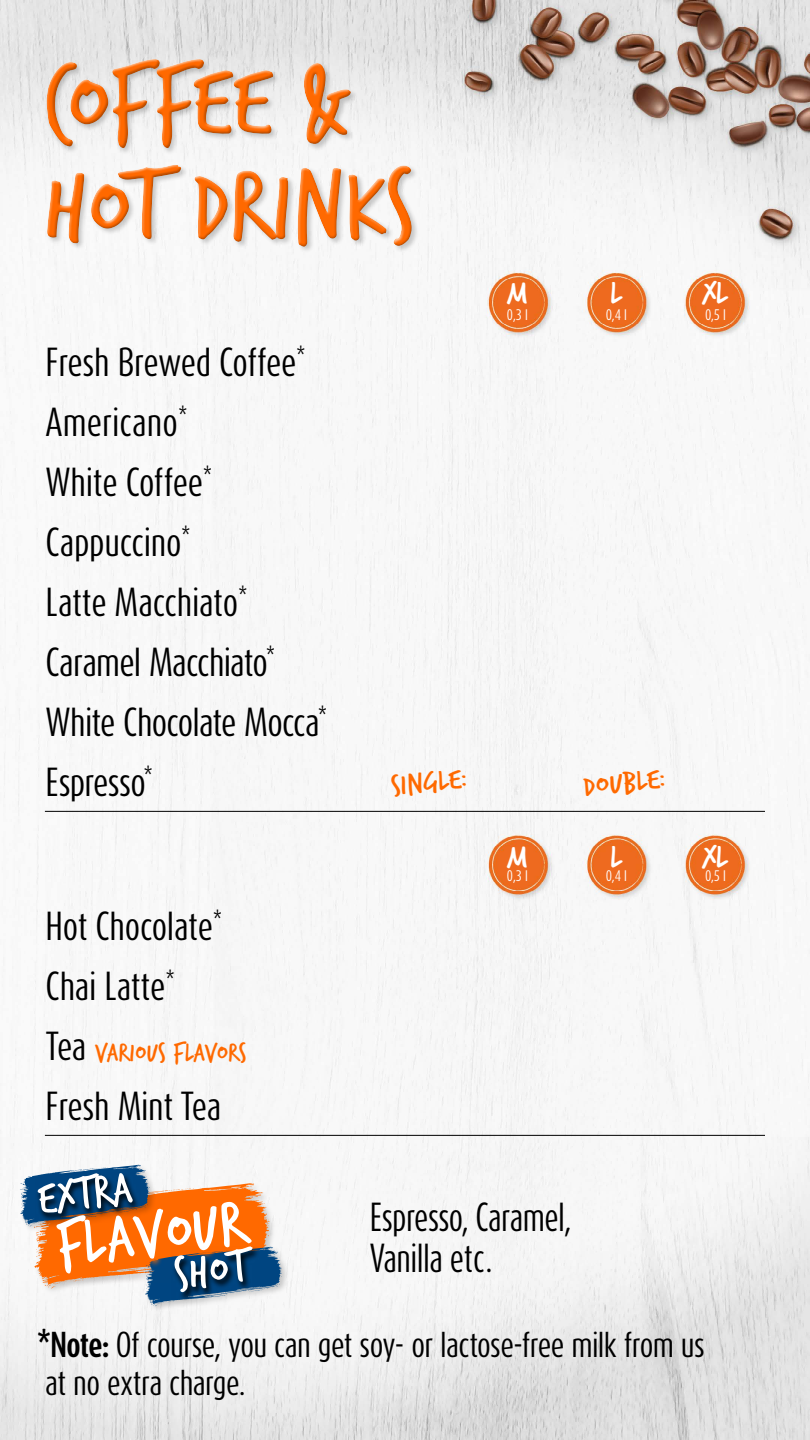
<style>
.page{position:relative;width:810px;height:1440px;background:#fff}
.page>*{position:absolute;margin:0;border:0;box-sizing:border-box;transform-origin:0 0}
.t1{font:106.05px/104.2px "Trash Hand";letter-spacing:.01em;color:#ff6900}
.t2{font:66.97px "Trash Hand";color:#fff}
.t3{font:48.53px "Trash Hand";color:#fff}
.t4{font:33.75px/60px "Dax Compact OT";letter-spacing:-.02em;color:#000}
.t5{font:33.75px/40.5px "Dax Compact OT";letter-spacing:-.02em;color:#000;scale:.93 1}
.t6{font:33.75px "Trash Hand";color:#fff;scale:1.12 1}
.t7{font:30px/37.5px "Dax Compact OT";letter-spacing:-.02em;color:#000}
.t8{font:30px "Trash Hand";color:#ff6900;scale:1.12 1}
.t9{font:27.75px "Trash Hand";letter-spacing:.02em;color:#ff6900}
.t10{font:12.75px "Dax Compact OT";color:#fff}
.s1{font-family:"Dax Compact OT";font-size:33.75px;color:#000}
.s2{font-weight:700}
</style>
<div class="page">
<img style="left:0;top:0;width:810px;height:1440px">
<div style="left:19px;top:1163px;width:139px;height:72px;background:#f8f8f8"></div>
<div style="left:144px;top:1245px;width:146px;height:69px;background:#000;opacity:.2"></div>
<svg style="left:20px;top:1165px;width:262px;height:141px"></svg>
<svg style="left:35px;top:1172px;width:105px;height:51px"></svg>
<svg style="left:54px;top:1201px;width:205px;height:82px;fill:#ff6900"></svg>
<svg style="left:172px;top:1246px;width:88px;height:55px"></svg>
<hr style="left:45px;top:811px;width:324px;height:1px;background:#000">
<hr style="left:369px;top:811px;width:99px;height:1px;background:#000">
<hr style="left:468px;top:811px;width:99px;height:1px;background:#000">
<hr style="left:567px;top:811px;width:99px;height:1px;background:#000">
<hr style="left:666px;top:811px;width:99px;height:1px;background:#000">
<hr style="left:45px;top:1135px;width:324px;height:1px;background:#000">
<hr style="left:369px;top:1135px;width:99px;height:1px;background:#000">
<hr style="left:468px;top:1135px;width:99px;height:1px;background:#000">
<hr style="left:567px;top:1135px;width:99px;height:1px;background:#000">
<hr style="left:666px;top:1135px;width:99px;height:1px;background:#000">
<div style="left:45px;top:58px;width:313px;height:98px;background:#f5f5f5"></div>
<div style="left:42px;top:55px;width:311px;height:91px;background:#fff;opacity:.75"></div>
<div style="left:47px;top:59px;width:308px;height:93px;background:#000;opacity:.3"></div>
<div style="left:46px;top:164px;width:373px;height:90px;background:#f8f8f8"></div>
<div style="left:43px;top:161px;width:370px;height:84px;background:#f7f7f7"></div>
<div style="left:45px;top:165px;width:371px;height:86px;background:#000;opacity:.3"></div>
<h1 class="t1" style="left:45px;top:54px;width:371px">COFFEE &amp;<br>HOT DRINKS</h1>
<p class="t6" style="left:507px;top:277px;width:20px">M</p>
<p class="t6" style="left:611px;top:277px;width:12px">L</p>
<p class="t6" style="left:703px;top:277px;width:24px">XL</p>
<p class="t10" style="left:507px;top:306px;width:23px">0,3 l</p>
<p class="t10" style="left:606px;top:306px;width:23px">0,4 l</p>
<p class="t10" style="left:705px;top:306px;width:22px">0,5 l</p>
<p class="t4" style="left:46px;top:332px;width:283px">Fresh Brewed Coffee<sup>*<br></sup>Americano<sup>*<br></sup>White Coffee<sup>*<br></sup>Cappuccino<sup>*<br></sup>Latte Macchiato<sup>*<br></sup>Caramel Macchiato<sup>*<br></sup>White Chocolate Mocca<sup>*<br></sup>Espresso<sup>*</sup></p>
<p class="t4" style="left:46px;top:896px;width:178px">Hot Chocolate<sup>*<br></sup>Chai Latte<sup>*</sup></p>
<p class="t9" style="left:46px;top:1038px;width:202px"><span class="s1">Tea</span> VARIOUS FLAVORS</p>
<p class="t4" style="left:46px;top:1076px;width:177px">Fresh Mint Tea</p>
<p class="t8" style="left:390px;top:772px;width:69px;rotate:-6deg">Single:</p>
<p class="t8" style="left:582px;top:772px;width:75px;rotate:-6deg">Double:</p>
<p class="t6" style="left:507px;top:841px;width:20px">M</p>
<p class="t6" style="left:611px;top:841px;width:12px">L</p>
<p class="t6" style="left:703px;top:841px;width:24px">XL</p>
<p class="t10" style="left:507px;top:868px;width:23px">0,3 l</p>
<p class="t10" style="left:606px;top:868px;width:23px">0,4 l</p>
<p class="t10" style="left:705px;top:868px;width:22px">0,5 l</p>
<h3 class="t3" style="left:36px;top:1176px;width:95px;rotate:-7deg">Extra</h3>
<h2 class="t2" style="left:53px;top:1213px;width:190px;rotate:-7deg">Flavour</h2>
<p class="t5" style="left:370px;top:1197px;width:219px">Espresso, Caramel,<br>Vanilla etc.</p>
<h3 class="t3" style="left:172px;top:1251px;width:74px;rotate:-7deg">shot</h3>
<p class="t7" style="left:37px;top:1327px;width:669px"><span class="s2">*Note:</span> Of course, you can get soy- or lactose-free milk from us at no extra charge.</p>
</div>
